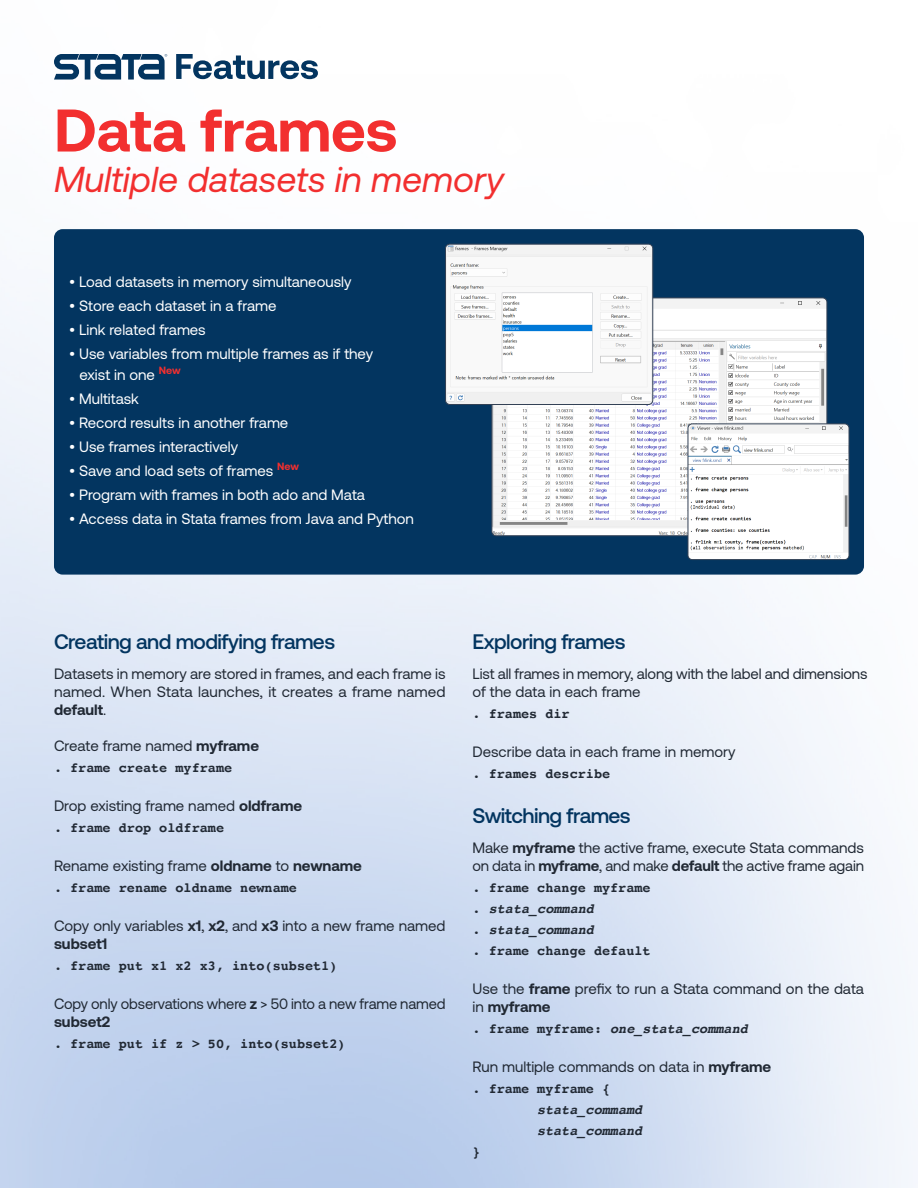
<style>
.page{position:relative;width:918px;height:1188px;background:#fff}
.page>*{position:absolute;margin:0;border:0;box-sizing:border-box;transform-origin:0 0}
.t1{font:700 60px "Aeonik";color:#f22f2f}
.t2{font:italic 36px "Aeonik";color:#f22f2f}
.t3{font:500 21px "Aeonik";letter-spacing:-.025em;color:#033560}
.t4{font:15px/18px "Aeonik";color:#212934}
.t5{font:15px/21.6px "Aeonik";color:#fff}
.t6{font:700 13.5px/21px "Courier";color:#212934}
.t7{font:italic 700 13.5px/21px "Courier";color:#212934}
.s1{font-weight:700}
.s2{font-style:italic}
.s3{font-style:normal}
</style>
<div class="page">
<svg style="left:176px;top:54px;width:142px;height:25px"></svg>
<svg style="left:54px;top:54px;width:113px;height:26px"></svg>
<div style="left:54px;top:229px;width:810px;height:346px;background:#033560;border-radius:9px"></div>
<img style="left:492px;top:298px;width:335px;height:238px">
<img style="left:447px;top:244px;width:206px;height:161px">
<div style="left:445px;top:244px;width:208px;height:161px;border:1px solid #334155;border-radius:4px"></div>
<img style="left:688px;top:424px;width:161px;height:135px">
<div style="left:688px;top:424px;width:161px;height:136px;border:1px solid #334155;border-radius:4px"></div>
<h1 class="t1" style="left:54px;top:97px;width:345px">Data frames</h1>
<h2 class="t2" style="left:54px;top:159px;width:451px">Multiple datasets in memory</h2>
<p class="t5" style="left:69px;top:271px;width:284px">• Load datasets in memory simultaneously</p>
<p class="t5" style="left:69px;top:295px;width:209px">• Store each dataset in a frame</p>
<p class="t5" style="left:69px;top:319px;width:138px">• Link related frames</p>
<p class="t5" style="left:80px;top:343px;width:295px;text-indent:-10px">• Use variables from multiple frames as if they exist in one <sup>New</sup></p>
<p class="t5" style="left:69px;top:388px;width:71px">• Multitask</p>
<p class="t5" style="left:69px;top:412px;width:221px">• Record results in another frame</p>
<p class="t5" style="left:69px;top:436px;width:171px">• Use frames interactively</p>
<p class="t5" style="left:69px;top:460px;width:231px">• Save and load sets of frames <sup>New</sup></p>
<p class="t5" style="left:69px;top:484px;width:298px">• Program with frames in both ado and Mata</p>
<p class="t5" style="left:69px;top:508px;width:346px">• Access data in Stata frames from Java and Python</p>
<h3 class="t3" style="left:54px;top:630px;width:283px">Creating and modifying frames</h3>
<h3 class="t3" style="left:473px;top:630px;width:154px">Exploring frames</h3>
<p class="t4" style="left:54px;top:665px;width:393px;text-align:justify">Datasets in memory are stored in frames, and each frame is named. When Stata launches, it creates a frame named <span class="s1">default</span>.</p>
<p class="t4" style="left:54px;top:737px;width:207px">Create frame named <span class="s1">myframe</span></p>
<p class="t6" style="left:54px;top:757px;width:180px">. frame create myframe</p>
<p class="t4" style="left:54px;top:797px;width:250px">Drop existing frame named <span class="s1">oldframe</span></p>
<p class="t6" style="left:54px;top:817px;width:172px">. frame drop oldframe</p>
<p class="t4" style="left:54px;top:857px;width:310px">Rename existing frame <span class="s1">oldname</span> to <span class="s1">newname</span></p>
<p class="t6" style="left:54px;top:877px;width:245px">. frame rename oldname newname</p>
<p class="t4" style="left:54px;top:917px;width:393px">Copy only variables <span class="s1">x1</span>, <span class="s1">x2</span>, and <span class="s1">x3</span> into a new frame named <span class="s1">subset1</span></p>
<p class="t6" style="left:54px;top:955px;width:285px">. frame put x1 x2 x3, into(subset1)</p>
<p class="t4" style="left:54px;top:995px;width:393px">Copy only observations where <span class="s1">z</span> &gt; 50 into a new frame named <span class="s1">subset2</span></p>
<p class="t6" style="left:54px;top:1033px;width:293px">. frame put if z &gt; 50, into(subset2)</p>
<p class="t4" style="left:472px;top:665px;width:397px">List all frames in memory, along with the label and dimensions of the data in each frame</p>
<p class="t6" style="left:472px;top:703px;width:99px">. frames dir</p>
<p class="t4" style="left:472px;top:743px;width:265px">Describe data in each frame in memory</p>
<p class="t6" style="left:472px;top:763px;width:139px">. frames describe</p>
<h3 class="t3" style="left:473px;top:804px;width:160px">Switching frames</h3>
<p class="t4" style="left:472px;top:839px;width:393px">Make <span class="s1">myframe</span> the active frame, execute Stata commands on data in <span class="s1">myframe</span>, and make <span class="s1">default</span> the active frame again</p>
<p class="t6" style="left:472px;top:876px;width:180px">. frame change myframe . <span class="s2">stata_command<br></span>. <span class="s2">stata_command<br></span>. frame change default</p>
<p class="t4" style="left:472px;top:980px;width:393px">Use the <span class="s1">frame</span> prefix to run a Stata command on the data in <span class="s1">myframe</span></p>
<p class="t7" style="left:472px;top:1017px;width:277px"><span class="s3">. frame myframe:</span> one_stata_command</p>
<p class="t4" style="left:472px;top:1058px;width:300px">Run multiple commands on data in <span class="s1">myframe</span></p>
<p class="t6" style="left:472px;top:1077px;width:139px">. frame myframe {</p>
<p class="t7" style="left:537px;top:1098px;width:107px">stata_commamd stata_command</p>
<p class="t6" style="left:472px;top:1141px;width:10px">}</p>
</div>
